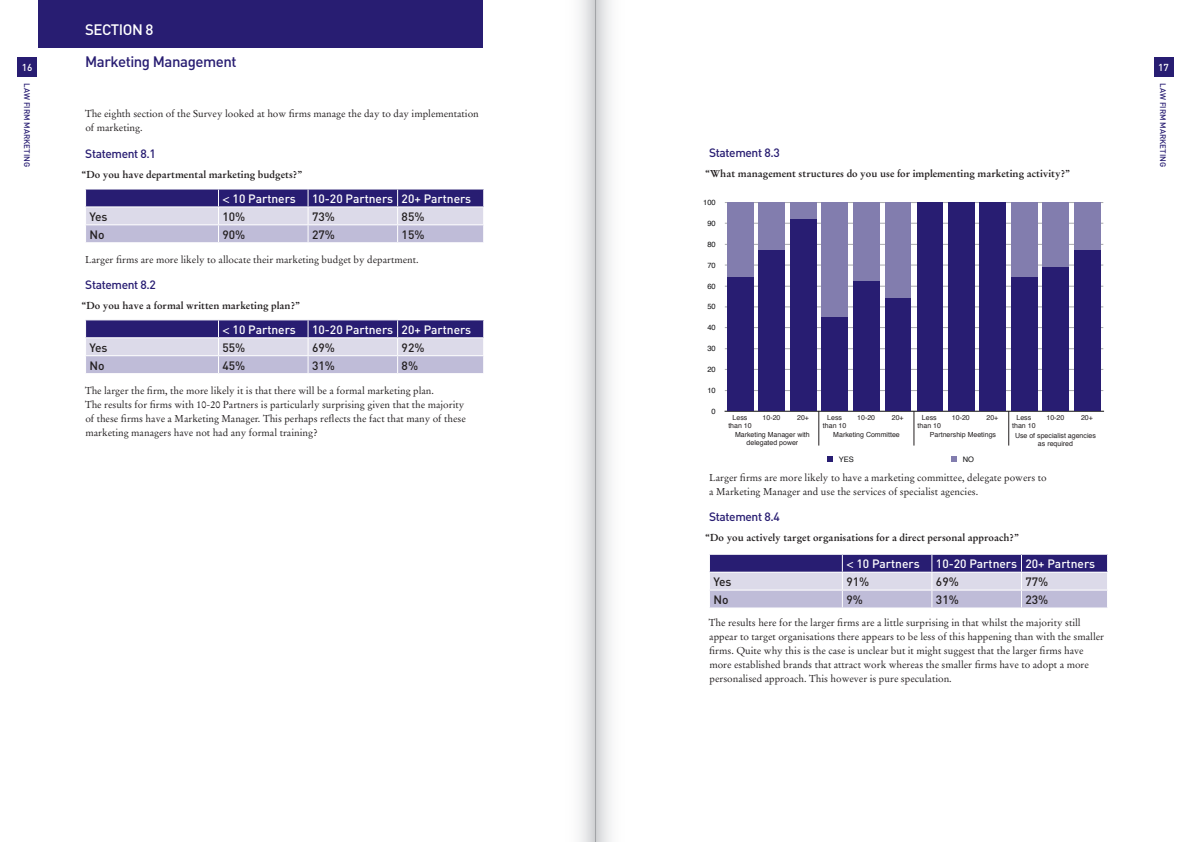
<style>
.page{position:relative;width:1191px;height:842px;background:#fff}
.page>*{position:absolute;margin:0;border:0;box-sizing:border-box;transform-origin:0 0}
.t1{font:500 15px "DIN";color:#281d72}
.t2{font:500 15px "DIN";color:#fff}
.t3{font:500 12px "DIN";color:#fff}
.t4{font:500 12px "DIN";color:#231f20}
.t5{font:500 12px "DIN";letter-spacing:-.03em;color:#281d72}
.t6{font:10px/14px "Stempel Garamond";color:#231f20}
.t7{font:700 10px "Stempel Garamond";color:#231f20}
.t8{font:500 10px "DIN";color:#fff}
.t9{font:500 8px "DIN";color:#281d72}
.t10{font:7.5px "Helvetica";color:#101012}
.t11{font:7px/8px "Helvetica";color:#231f20;text-align:center}
.s1{font-family:"DIN Engschrift";font-weight:400}
</style>
<div class="page">
<div style="left:38px;top:0;width:444px;height:47px;background:#281d72"></div>
<div style="left:17px;top:57px;width:20px;height:20px;background:#281d72"></div>
<div style="left:1153px;top:57px;width:20px;height:20px;background:#281d72"></div>
<svg style="left:85px;top:189px;width:399px;height:53px;background:#9c97bf"></svg>
<svg style="left:85px;top:320px;width:399px;height:53px;background:#9c97bf"></svg>
<svg style="left:709px;top:554px;width:399px;height:53px;background:#9c97bf"></svg>
<hr style="left:725px;top:390px;width:378px;height:1px;background:#a9aaae">
<hr style="left:725px;top:369px;width:378px;height:1px;background:#a9aaae">
<hr style="left:725px;top:348px;width:378px;height:1px;background:#a9aaae">
<hr style="left:725px;top:327px;width:378px;height:1px;background:#a9aaae">
<hr style="left:725px;top:307px;width:378px;height:1px;background:#a9aaae">
<hr style="left:725px;top:286px;width:378px;height:1px;background:#a9aaae">
<hr style="left:725px;top:265px;width:378px;height:1px;background:#a9aaae">
<hr style="left:725px;top:244px;width:378px;height:1px;background:#a9aaae">
<hr style="left:725px;top:223px;width:378px;height:1px;background:#a9aaae">
<hr style="left:725px;top:202px;width:378px;height:1px;background:#a9aaae">
<hr style="left:725px;top:411px;width:378px;height:1px;background:#101012">
<div style="left:1074px;top:203px;width:26px;height:48px;background:#827dae"></div>
<div style="left:1042px;top:203px;width:27px;height:64px;background:#827dae"></div>
<div style="left:1011px;top:203px;width:26px;height:75px;background:#827dae"></div>
<div style="left:885px;top:203px;width:26px;height:96px;background:#827dae"></div>
<div style="left:853px;top:203px;width:26px;height:79px;background:#827dae"></div>
<div style="left:821px;top:203px;width:27px;height:114px;background:#827dae"></div>
<div style="left:790px;top:203px;width:26px;height:16px;background:#827dae"></div>
<div style="left:758px;top:203px;width:27px;height:48px;background:#827dae"></div>
<div style="left:727px;top:203px;width:26px;height:75px;background:#827dae"></div>
<div style="left:1074px;top:251px;width:26px;height:160px;background:#281d72"></div>
<div style="left:1042px;top:267px;width:27px;height:144px;background:#281d72"></div>
<div style="left:1011px;top:278px;width:26px;height:133px;background:#281d72"></div>
<div style="left:979px;top:203px;width:27px;height:208px;background:#281d72"></div>
<div style="left:948px;top:203px;width:26px;height:208px;background:#281d72"></div>
<div style="left:916px;top:203px;width:26px;height:208px;background:#281d72"></div>
<div style="left:885px;top:299px;width:26px;height:112px;background:#281d72"></div>
<div style="left:853px;top:282px;width:26px;height:129px;background:#281d72"></div>
<div style="left:821px;top:317px;width:27px;height:94px;background:#281d72"></div>
<div style="left:790px;top:219px;width:26px;height:192px;background:#281d72"></div>
<div style="left:758px;top:251px;width:27px;height:160px;background:#281d72"></div>
<div style="left:727px;top:278px;width:26px;height:133px;background:#281d72"></div>
<svg style="left:827px;top:457px;width:6px;height:5px"></svg>
<svg style="left:951px;top:457px;width:6px;height:5px"></svg>
<hr style="left:818px;top:411px;width:1px;height:35px;background:#231f20">
<hr style="left:913px;top:411px;width:1px;height:35px;background:#231f20">
<hr style="left:1008px;top:411px;width:1px;height:35px;background:#231f20">
<div style="left:595px;top:0;width:40px;height:842px;background:linear-gradient(to right,#dddee0,#fff)"></div>
<div style="left:556px;top:0;width:39px;height:842px;background:linear-gradient(to right,#fff,#dedfe1)"></div>
<p class="t8" style="left:22px;top:61px;width:12px">16</p>
<p class="t9" style="left:32px;top:83px;width:85px;rotate:90deg">Law Firm Marketing</p>
<h1 class="t2" style="left:85px;top:20px;width:70px">SECTION 8</h1>
<h1 class="t1" style="left:85px;top:52px;width:153px">Marketing Management</h1>
<p class="t6" style="left:85px;top:107px;width:395px">The eighth section of the Survey looked at how firms manage the day to day implementation of marketing.</p>
<p class="t5" style="left:85px;top:146px;width:72px">Statement 8.1</p>
<p class="t7" style="left:81px;top:168px;width:222px">“Do you have departmental marketing budgets?”</p>
<p class="t3" style="left:222px;top:191px;width:75px"><span class="s1">&lt;</span> 10 Partners</p>
<p class="t3" style="left:312px;top:191px;width:161px">10-20 Partners 20+ Partners</p>
<p class="t4" style="left:90px;top:209px;width:20px">Yes</p>
<p class="t4" style="left:222px;top:209px;width:24px">10%</p>
<p class="t4" style="left:312px;top:209px;width:24px">73%</p>
<p class="t4" style="left:401px;top:209px;width:24px">85%</p>
<p class="t4" style="left:90px;top:227px;width:17px">No</p>
<p class="t4" style="left:222px;top:227px;width:24px">90%</p>
<p class="t4" style="left:312px;top:227px;width:24px">27%</p>
<p class="t4" style="left:401px;top:227px;width:24px">15%</p>
<p class="t6" style="left:85px;top:252px;width:335px">Larger firms are more likely to allocate their marketing budget by department.</p>
<p class="t5" style="left:85px;top:277px;width:72px">Statement 8.2</p>
<p class="t7" style="left:81px;top:299px;width:220px">“Do you have a formal written marketing plan?”</p>
<p class="t3" style="left:222px;top:322px;width:75px"><span class="s1">&lt;</span> 10 Partners</p>
<p class="t3" style="left:312px;top:322px;width:161px">10-20 Partners 20+ Partners</p>
<p class="t4" style="left:90px;top:340px;width:20px">Yes</p>
<p class="t4" style="left:222px;top:340px;width:24px">55%</p>
<p class="t4" style="left:312px;top:340px;width:24px">69%</p>
<p class="t4" style="left:401px;top:340px;width:24px">92%</p>
<p class="t4" style="left:90px;top:358px;width:17px">No</p>
<p class="t4" style="left:222px;top:358px;width:24px">45%</p>
<p class="t4" style="left:312px;top:358px;width:24px">31%</p>
<p class="t4" style="left:401px;top:358px;width:18px">8%</p>
<p class="t6" style="left:85px;top:383px;width:382px">The larger the firm, the more likely it is that there will be a formal marketing plan.<br>The results for firms with 10-20 Partners is particularly surprising given that the majority of these firms have a Marketing Manager. This perhaps reflects the fact that many of these marketing managers have not had any formal training?</p>
<p class="t5" style="left:709px;top:145px;width:72px">Statement 8.3</p>
<p class="t7" style="left:705px;top:168px;width:366px">“What management structures do you use for implementing marketing activity?”</p>
<p class="t10" style="left:703px;top:197px;width:14px">100</p>
<p class="t10" style="left:707px;top:218px;width:10px">90</p>
<p class="t10" style="left:707px;top:238px;width:10px">80</p>
<p class="t10" style="left:707px;top:259px;width:10px">70</p>
<p class="t10" style="left:707px;top:280px;width:10px">60</p>
<p class="t10" style="left:707px;top:301px;width:10px">50</p>
<p class="t10" style="left:707px;top:322px;width:10px">40</p>
<p class="t10" style="left:707px;top:343px;width:10px">30</p>
<p class="t10" style="left:707px;top:364px;width:10px">20</p>
<p class="t10" style="left:707px;top:384px;width:10px">10</p>
<p class="t10" style="left:711px;top:405px;width:6px">0</p>
<p class="t11" style="left:732px;top:414px;width:16px">Less</p>
<p class="t11" style="left:728px;top:422px;width:25px">than 10</p>
<p class="t11" style="left:735px;top:431px;width:76px">Marketing Manager with</p>
<p class="t11" style="left:746px;top:439px;width:53px">delegated power</p>
<p class="t11" style="left:762px;top:414px;width:19px">10-20</p>
<p class="t11" style="left:857px;top:414px;width:19px">10-20</p>
<p class="t11" style="left:891px;top:414px;width:13px">20+</p>
<p class="t11" style="left:986px;top:414px;width:13px">20+</p>
<p class="t11" style="left:1012px;top:414px;width:25px">Less than 10</p>
<p class="t11" style="left:797px;top:414px;width:13px">20+</p>
<p class="t11" style="left:917px;top:414px;width:25px">Less than 10</p>
<p class="t11" style="left:827px;top:414px;width:16px">Less</p>
<p class="t11" style="left:1046px;top:414px;width:19px">10-20</p>
<p class="t11" style="left:823px;top:422px;width:25px">than 10</p>
<p class="t11" style="left:952px;top:414px;width:19px">10-20</p>
<p class="t11" style="left:1081px;top:414px;width:13px">20+</p>
<p class="t11" style="left:833px;top:431px;width:68px">Marketing Committee</p>
<p class="t11" style="left:930px;top:431px;width:68px">Partnership Meetings</p>
<p class="t11" style="left:1015px;top:431px;width:82px">Use of specialist agencies as required</p>
<p class="t10" style="left:838px;top:453px;width:17px">YES</p>
<p class="t10" style="left:962px;top:453px;width:13px">NO</p>
<p class="t6" style="left:709px;top:470px;width:339px">Larger firms are more likely to have a marketing committee, delegate powers to a Marketing Manager and use the services of specialist agencies.</p>
<p class="t5" style="left:709px;top:509px;width:72px">Statement 8.4</p>
<p class="t7" style="left:705px;top:531px;width:315px">“Do you actively target organisations for a direct personal approach?”</p>
<p class="t3" style="left:846px;top:556px;width:75px"><span class="s1">&lt;</span> 10 Partners</p>
<p class="t3" style="left:936px;top:556px;width:161px">10-20 Partners 20+ Partners</p>
<p class="t4" style="left:713px;top:574px;width:20px">Yes</p>
<p class="t4" style="left:846px;top:574px;width:24px">91%</p>
<p class="t4" style="left:936px;top:574px;width:24px">69%</p>
<p class="t4" style="left:1025px;top:574px;width:24px">77%</p>
<p class="t4" style="left:713px;top:592px;width:17px">No</p>
<p class="t4" style="left:846px;top:592px;width:18px">9%</p>
<p class="t4" style="left:936px;top:592px;width:24px">31%</p>
<p class="t4" style="left:1025px;top:592px;width:24px">23%</p>
<p class="t6" style="left:709px;top:615px;width:397px">The results here for the larger firms are a little surprising in that whilst the majority still appear to target organisations there appears to be less of this happening than with the smaller firms. Quite why this is the case is unclear but it might suggest that the larger firms have more established brands that attract work whereas the smaller firms have to adopt a more personalised approach. This however is pure speculation.</p>
<p class="t8" style="left:1158px;top:61px;width:12px">17</p>
<p class="t9" style="left:1168px;top:83px;width:85px;rotate:90deg">Law Firm Marketing</p>
</div>
